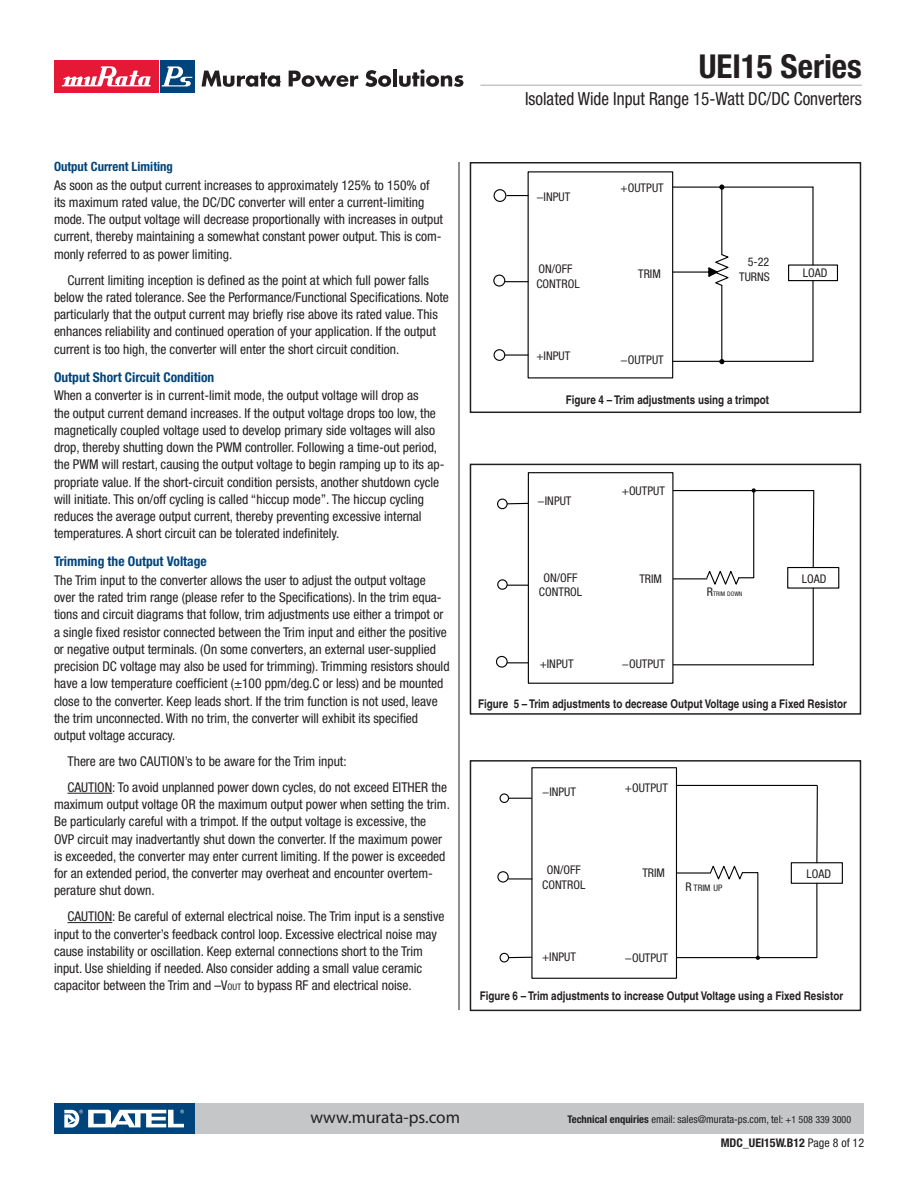
<style>
.page{position:relative;width:918px;height:1188px;background:#fff}
.page>*{position:absolute;margin:0;border:0;box-sizing:border-box;transform-origin:0 0}
.t1{font:700 condensed 33px "Helvetica Neue LT Std";color:#231f20}
.t2{font:condensed 18px "Helvetica Neue LT Std";color:#231f20;scale:.95 1}
.t3{font:17.25px "Myriad Pro";color:#231f20}
.t4{font:condensed 13.5px/17.2px "Helvetica Neue LT Std";color:#231f20}
.t5{font:700 condensed 13.5px "Helvetica Neue LT Std";color:#00447b}
.t6{font:700 condensed 12.75px "Helvetica Neue LT Std";color:#00447b}
.t7{font:700 condensed 12px "Helvetica";color:#231f20}
.t8{font:condensed 12px/14.4px "Helvetica Neue LT Std";color:#231f20}
.t9{font:700 condensed 12px "Helvetica Neue LT Std";color:#231f20}
.t10{font:condensed 10.65px "Helvetica Neue LT Std";color:#231f20}
.t11{font:condensed 9px "Helvetica Neue LT Std";color:#231f20}
.t12{font:condensed 6.3px "Helvetica Neue LT Std";letter-spacing:.005em;color:#231f20}
.s1{font-size:9px}
.s2{font-size:12px}
.s3{font-weight:700}
.s4{font-size:9.9px}
.s5{font-weight:400}
</style>
<div class="page">
<div style="left:54px;top:60px;width:104px;height:32px;background:#e51836"></div>
<svg style="left:62px;top:66px;width:89px;height:20px"></svg>
<div style="left:160px;top:60px;width:34px;height:32px;background:#00447b"></div>
<svg style="left:162px;top:66px;width:30px;height:21px"></svg>
<svg style="left:201px;top:71px;width:80px;height:16px"></svg>
<svg style="left:289px;top:71px;width:69px;height:16px"></svg>
<svg style="left:365px;top:70px;width:26px;height:17px"></svg>
<hr style="left:393px;top:69px;width:4px;height:17px;background:#231f20">
<svg style="left:399px;top:69px;width:64px;height:18px"></svg>
<hr style="left:480px;top:85px;width:382px;height:1px;background:#c5c6c8">
<div style="left:194px;top:1103px;width:670px;height:31px;background:#c5c6c8"></div>
<div style="left:54px;top:1103px;width:140px;height:31px;background:#00447b"></div>
<svg style="left:64px;top:1110px;width:120px;height:18px"></svg>
<hr style="left:68px;top:793px;width:44px;height:1px;background:#231f20">
<hr style="left:68px;top:922px;width:44px;height:1px;background:#231f20">
<hr style="left:459px;top:162px;width:1px;height:848px;background:#231f20">
<div style="left:470px;top:162px;width:391px;height:251px;border:2px solid #231f20"></div>
<div style="left:788px;top:264px;width:50px;height:17px;border:1px solid #000"></div>
<svg style="left:507px;top:195px;width:21px;height:1px"></svg>
<svg style="left:505px;top:281px;width:23px;height:1px"></svg>
<hr style="left:503px;top:354px;width:25px;height:2px;background:#000">
<div style="left:494px;top:189px;width:12px;height:13px;border:1px solid #000;border-radius:50%"></div>
<div style="left:493px;top:275px;width:12px;height:12px;border:1px solid #000;border-radius:50%"></div>
<div style="left:494px;top:349px;width:11px;height:12px;border:1px solid #000;border-radius:50%"></div>
<svg style="left:672px;top:184px;width:142px;height:180px"></svg>
<div style="left:470px;top:760px;width:391px;height:251px;border:2px solid #231f20"></div>
<div style="left:500px;top:793px;width:9px;height:10px;border:1px solid #040503;border-radius:50%"></div>
<svg style="left:498px;top:872px;width:10px;height:10px"></svg>
<div style="left:497px;top:871px;width:12px;height:12px;border:1px solid #040503;border-radius:50%"></div>
<div style="left:500px;top:953px;width:9px;height:9px;border:1px solid #040503;border-radius:50%"></div>
<div style="left:531px;top:767px;width:146px;height:212px;border:1px solid #040503"></div>
<div style="left:791px;top:862px;width:52px;height:22px;border:1px solid #040503"></div>
<svg style="left:507px;top:785px;width:311px;height:175px"></svg>
<hr style="left:679px;top:887px;width:75px;height:1px;background:#fff">
<div style="left:470px;top:464px;width:391px;height:251px;border:2px solid #231f20"></div>
<div style="left:787px;top:567px;width:52px;height:22px;border:1px solid #000"></div>
<svg style="left:506px;top:502px;width:22px;height:162px"></svg>
<div style="left:497px;top:499px;width:11px;height:10px;border:1px solid #000;border-radius:50%"></div>
<div style="left:496px;top:656px;width:12px;height:12px;border:1px solid #000;border-radius:50%"></div>
<svg style="left:673px;top:488px;width:142px;height:178px"></svg>
<div style="left:497px;top:579px;width:11px;height:11px;border:1px solid #000;border-radius:50%"></div>
<div style="left:528px;top:472px;width:145px;height:212px;border:1px solid #000"></div>
<p class="t6" style="left:54px;top:159px;width:120px">Output Current Limiting</p>
<p class="t4" style="left:54px;top:176px;width:391px">As soon as the output current increases to approximately 125% to 150% of its maximum rated value, the DC/DC converter will enter a current-limiting mode. The output voltage will decrease proportionally with increases in output current, thereby maintaining a somewhat constant power output. This is com&shy;monly referred to as power limiting.</p>
<p class="t4" style="left:54px;top:271px;width:396px;text-indent:14px">Current limiting inception is defined as the point at which full power falls below the rated tolerance. See the Performance/Functional Specifications. Note particularly that the output current may briefly rise above its rated value. This enhances reliability and continued operation of your application. If the output current is too high, the converter will enter the short circuit condition.</p>
<p class="t5" style="left:54px;top:369px;width:162px">Output Short Circuit Condition</p>
<p class="t4" style="left:54px;top:387px;width:392px">When a converter is in current-limit mode, the output voltage will drop as<br>the output current demand increases. If the output voltage drops too low, the magnetically coupled voltage used to develop primary side voltages will also drop, thereby shutting down the PWM controller. Following a time-out period, the PWM will restart, causing the output voltage to begin ramping up to its ap&shy;propriate value. If the short-circuit condition persists, another shutdown cycle will initiate. This on/off cycling is called “hiccup mode”. The hiccup cycling reduces the average output current, thereby preventing excessive internal temperatures. A short circuit can be tolerated indefinitely.</p>
<p class="t5" style="left:54px;top:553px;width:154px">Trimming the Output Voltage</p>
<p class="t4" style="left:54px;top:571px;width:397px">The Trim input to the converter allows the user to adjust the output voltage over the rated trim range (please refer to the Specifications). In the trim equa&shy;tions and circuit diagrams that follow, trim adjustments use either a trimpot or a single fixed resistor connected between the Trim input and either the positive or negative output terminals. (On some converters, an external user-supplied precision DC voltage may also be used for trimming). Trimming resistors should have a low temperature coefficient (±100 ppm/deg.C or less) and be mounted close to the converter. Keep leads short. If the trim function is not used, leave the trim unconnected. With no trim, the converter will exhibit its specified output voltage accuracy.</p>
<p class="t4" style="left:68px;top:748px;width:381px;line-height:26px">There are two CAUTION’s to be aware for the Trim input:<br>CAUTION: To avoid unplanned power down cycles, do not exceed EITHER the</p>
<p class="t4" style="left:54px;top:796px;width:397px">maximum output voltage OR the maximum output power when setting the trim.<br>Be particularly careful with a trimpot. If the output voltage is excessive, the<br>OVP circuit may inadvertantly shut down the converter. If the maximum power is exceeded, the converter may enter current limiting. If the power is exceeded for an extended period, the converter may overheat and encounter overtem&shy;perature shut down.</p>
<p class="t4" style="left:54px;top:908px;width:392px;text-indent:14px">CAUTION: Be careful of external electrical noise. The Trim input is a senstive input to the converter’s feedback control loop. Excessive electrical noise may cause instability or oscillation. Keep external connections short to the Trim input. Use shielding if needed. Also consider adding a small value ceramic capacitor between the Trim and –V<span class="s1">OUT</span> to bypass RF and electrical noise.</p>
<h1 class="t1" style="left:699px;top:46px;width:164px">UEI15 Series</h1>
<h2 class="t2" style="left:525px;top:88px;width:356px">Isolated Wide Input Range 15-Watt DC/DC Converters</h2>
<p class="t8" style="left:536px;top:190px;width:35px">−INPUT</p>
<p class="t8" style="left:536px;top:261px;width:45px;line-height:14.9px">ON/OFF<br>CONTROL</p>
<p class="t8" style="left:536px;top:348px;width:35px">+INPUT</p>
<p class="t8" style="left:621px;top:180px;width:45px">+OUTPUT</p>
<p class="t8" style="left:638px;top:266px;width:24px">TRIM</p>
<p class="t8" style="left:621px;top:353px;width:45px">−OUTPUT</p>
<p class="t8" style="left:739px;top:255px;width:32px">75-22<br>TURNS</p>
<p class="t7" style="left:566px;top:392px;width:205px">Figure 4 – Trim adjustments using a trimpot</p>
<p class="t8" style="left:538px;top:494px;width:35px">−INPUT</p>
<p class="t8" style="left:622px;top:484px;width:45px">+OUTPUT</p>
<p class="t8" style="left:544px;top:570px;width:36px">ON/OFF</p>
<p class="t8" style="left:639px;top:572px;width:24px">TRIM</p>
<p class="t8" style="left:539px;top:585px;width:45px">CONTROL</p>
<p class="t8" style="left:540px;top:657px;width:35px">+INPUT</p>
<p class="t8" style="left:622px;top:656px;width:45px">−OUTPUT</p>
<p class="t12" style="left:707px;top:590px;width:37px"><span class="s2">R</span>TRIM DOWN</p>
<p class="t8" style="left:803px;top:266px;width:26px">LOAD</p>
<p class="t8" style="left:802px;top:571px;width:26px">LOAD</p>
<p class="t7" style="left:478px;top:696px;width:370px">Figure 5 – Trim adjustments to decrease Output Voltage using a Fixed Resistor</p>
<p class="t8" style="left:542px;top:784px;width:35px">−INPUT</p>
<p class="t8" style="left:625px;top:780px;width:45px">+OUTPUT</p>
<p class="t8" style="left:547px;top:863px;width:36px">ON/OFF</p>
<p class="t8" style="left:642px;top:866px;width:24px">TRIM</p>
<p class="t8" style="left:542px;top:877px;width:45px">CONTROL</p>
<p class="t11" style="left:686px;top:883px;width:39px"><span class="s2">R</span> TRIM UP</p>
<p class="t8" style="left:542px;top:949px;width:35px">+INPUT</p>
<p class="t8" style="left:625px;top:951px;width:45px">−OUTPUT</p>
<p class="t8" style="left:807px;top:867px;width:26px">LOAD</p>
<p class="t7" style="left:480px;top:988px;width:365px">Figure 6 – Trim adjustments to increase Output Voltage using a Fixed Resistor</p>
<p class="t3" style="left:310px;top:1107px;width:151px">www.murata-ps.com</p>
<p class="t10" style="left:567px;top:1113px;width:285px"><span class="s3">Technical enquiries</span> email: sales@murata-ps.com, tel: <span class="s4">+1 508 339 3000</span></p>
<p class="t9" style="left:721px;top:1136px;width:145px">MDC_UEI15W.B12 <span class="s5">Page 8 of 12</span></p>
</div>
